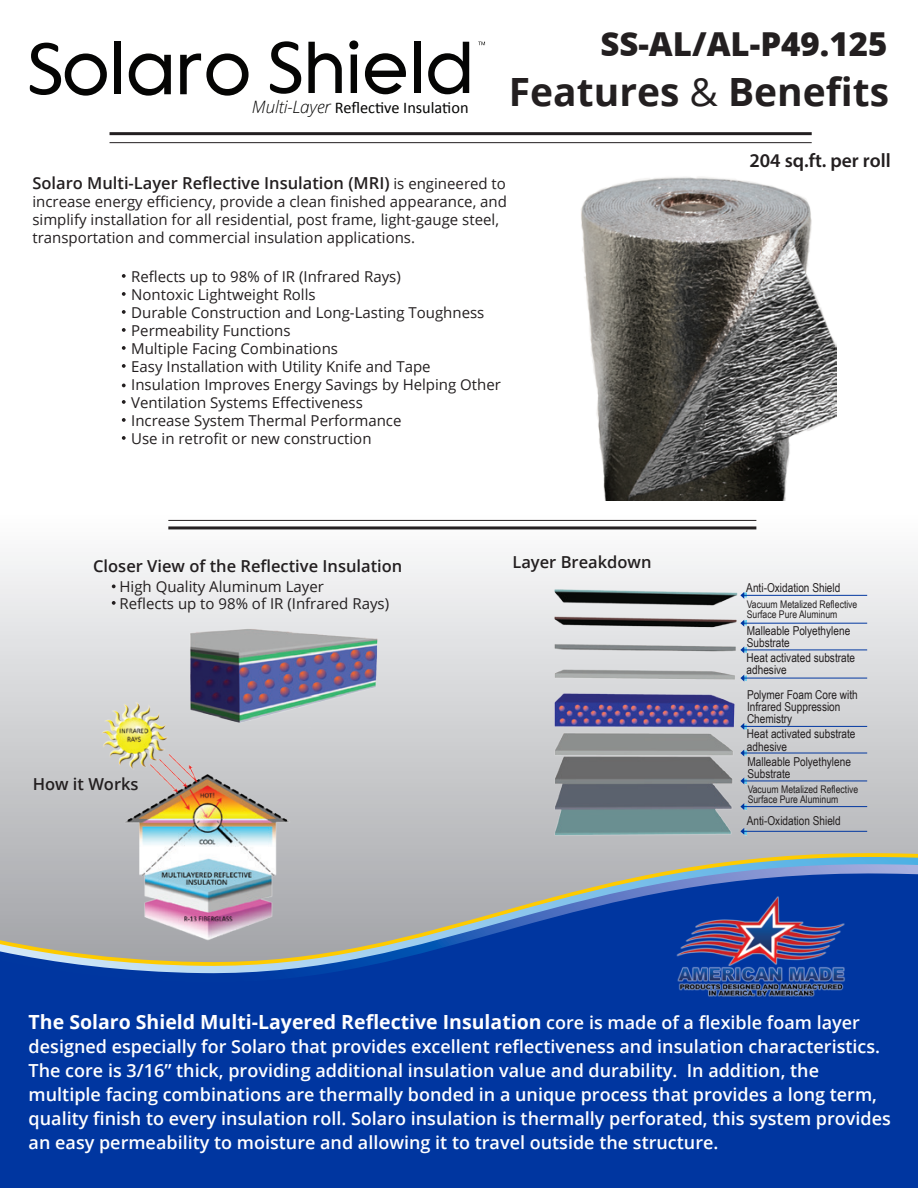
<style>
.page{position:relative;width:918px;height:1188px;background:#fff}
.page>*{position:absolute;margin:0;border:0;box-sizing:border-box;transform-origin:0 0}
.t1{font:75.15px "Florencesans";letter-spacing:-.005em;color:#050504}
.t2{font:700 39px "Open Sans";color:#231f20}
.t3{font:800 33px "Open Sans";color:#231f20}
.t4{font:700 19.5px "Open Sans";color:#fff}
.t5{font:600 19.5px "Myriad Pro";color:#231f20}
.t6{font:600 18px/24px "Open Sans";color:#fff}
.t7{font:600 16.5px "Open Sans";color:#231f20}
.t8{font:16.35px "Calibri";color:#050504}
.t9{font:15px/18px "Open Sans";color:#231f20}
.t10{font:12.3px/12.3px "Arial Narrow";color:#231f20}
.t11{font:10.5px/10.5px "Arial Narrow";color:#231f20}
.s1{font-family:"Calibri";font-size:80.55px}
.s2{font-size:73.35px}
.s3{font-family:"Open Sans";font-weight:300;font-style:italic;font-size:17.1px}
.s4{font-weight:400}
.s5{font-weight:400;font-size:15px}
.s6{font-weight:600;font-size:18px}
</style>
<div class="page">
<svg style="left:0;top:519px;width:918px;height:331px"></svg>
<svg style="left:0;top:850px;width:918px;height:7px;background:#bdb9ab"></svg>
<svg style="left:0;top:857px;width:918px;height:7px;background:#a8b7b6"></svg>
<svg style="left:0;top:864px;width:918px;height:6px;background:#aab4bc"></svg>
<svg style="left:0;top:870px;width:918px;height:147px;background:#4366a6"></svg>
<div style="left:0;top:1017px;width:918px;height:171px;background:#0036a0"></div>
<hr style="left:110px;top:132px;width:702px;height:3px;background:#231f20">
<hr style="left:110px;top:142px;width:702px;height:1px;background:#231f20">
<hr style="left:168px;top:526px;width:588px;height:3px;background:#231f20">
<hr style="left:168px;top:520px;width:588px;height:1px;background:#231f20">
<img style="left:676px;top:894px;width:172px;height:117px">
<svg style="left:479px;top:42px;width:6px;height:3px"></svg>
<img style="left:581px;top:177px;width:256px;height:324px">
<img style="left:88px;top:695px;width:206px;height:248px">
<img style="left:548px;top:581px;width:198px;height:261px">
<svg style="left:740px;top:592px;width:127px;height:7px"></svg>
<svg style="left:740px;top:620px;width:127px;height:7px"></svg>
<svg style="left:740px;top:646px;width:127px;height:7px"></svg>
<svg style="left:740px;top:675px;width:127px;height:7px"></svg>
<svg style="left:740px;top:723px;width:127px;height:7px"></svg>
<svg style="left:740px;top:749px;width:127px;height:8px"></svg>
<svg style="left:740px;top:777px;width:127px;height:7px"></svg>
<svg style="left:740px;top:803px;width:127px;height:7px"></svg>
<svg style="left:740px;top:828px;width:127px;height:7px"></svg>
<img style="left:182px;top:621px;width:201px;height:106px">
<svg style="left:122px;top:274px;width:4px;height:4px"></svg>
<svg style="left:122px;top:292px;width:4px;height:4px"></svg>
<svg style="left:122px;top:310px;width:4px;height:4px"></svg>
<svg style="left:122px;top:328px;width:4px;height:4px"></svg>
<svg style="left:122px;top:346px;width:4px;height:4px"></svg>
<svg style="left:122px;top:364px;width:4px;height:4px"></svg>
<svg style="left:122px;top:384px;width:4px;height:3px"></svg>
<svg style="left:122px;top:400px;width:4px;height:4px"></svg>
<svg style="left:122px;top:418px;width:4px;height:4px"></svg>
<svg style="left:122px;top:436px;width:4px;height:4px"></svg>
<svg style="left:112px;top:584px;width:4px;height:4px"></svg>
<svg style="left:112px;top:601px;width:4px;height:4px"></svg>
<p class="t1" style="left:27px;top:28px;width:448px"><span class="s1">S</span>olaro <span class="s1">S</span><span class="s2">hield</span></p>
<p class="t8" style="left:252px;top:97px;width:218px"><span class="s3">Multi-Layer</span> Reflective Insulation</p>
<p class="t3" style="left:600px;top:25px;width:289px">SS-AL/AL-P49.125</p>
<p class="t2" style="left:509px;top:64px;width:382px">Features <span class="s4">&amp;</span> Benefits</p>
<p class="t5" style="left:749px;top:148px;width:143px">204 sq.ft. per roll</p>
<p class="t7" style="left:32px;top:172px;width:475px">Solaro Multi-Layer Reflective Insulation (MRI) <span class="s5">is engineered to</span></p>
<p class="t9" style="left:32px;top:193px;width:476px">increase energy efficiency, provide a clean finished appearance, and simplify installation for all residential, post frame, light-gauge steel, transportation and commercial insulation applications.</p>
<p class="t9" style="left:131px;top:268px;width:371px">Reflects up to 98% of IR (Infrared Rays)<br>Nontoxic Lightweight Rolls<br>Durable Construction and Long-Lasting Toughness Permeability Functions<br>Multiple Facing Combinations<br>Easy Installation with Utility Knife and Tape Insulation Improves Energy Savings by Helping Other Ventilation Systems Effectiveness<br>Increase System Thermal Performance<br>Use in retrofit or new construction</p>
<p class="t7" style="left:93px;top:555px;width:311px">Closer View of the Reflective Insulation</p>
<p class="t7" style="left:512px;top:551px;width:141px">Layer Breakdown</p>
<p class="t9" style="left:120px;top:578px;width:271px;line-height:16.5px">High Quality Aluminum Layer<br>Reflects up to 98% of IR (Infrared Rays)</p>
<p class="t7" style="left:33px;top:773px;width:107px">How it Works</p>
<p class="t10" style="left:746px;top:581px;width:96px">Anti-Oxidation Shield</p>
<p class="t11" style="left:747px;top:598px;width:112px">Vacuum Metalized Reflective<br>Surface Pure Aluminum</p>
<p class="t10" style="left:747px;top:651px;width:110px">Heat activated substrate adhesive</p>
<p class="t10" style="left:747px;top:688px;width:112px">Polymer Foam Core with<br>Infrared Suppression<br>Chemistry</p>
<p class="t10" style="left:747px;top:624px;width:105px">Malleable Polyethylene<br>Substrate</p>
<p class="t10" style="left:747px;top:727px;width:110px">Heat activated substrate adhesive</p>
<p class="t10" style="left:747px;top:755px;width:105px">Malleable Polyethylene<br>Substrate</p>
<p class="t11" style="left:748px;top:783px;width:112px">Vacuum Metalized Reflective<br>Surface Pure Aluminum</p>
<p class="t10" style="left:747px;top:815px;width:96px">Anti-Oxidation Shield</p>
<p class="t4" style="left:29px;top:1009px;width:833px">The Solaro Shield Multi-Layered Reflective Insulation <span class="s6">core is made of a flexible foam layer</span></p>
<p class="t6" style="left:29px;top:1035px;width:864px">designed especially for Solaro that provides excellent reflectiveness and insulation characteristics.<br>The core is 3/16” thick, providing additional insulation value and durability. In addition, the multiple facing combinations are thermally bonded in a unique process that provides a long term, quality finish to every insulation roll. Solaro insulation is thermally perforated, this system provides an easy permeability to moisture and allowing it to travel outside the structure.</p>
</div>
